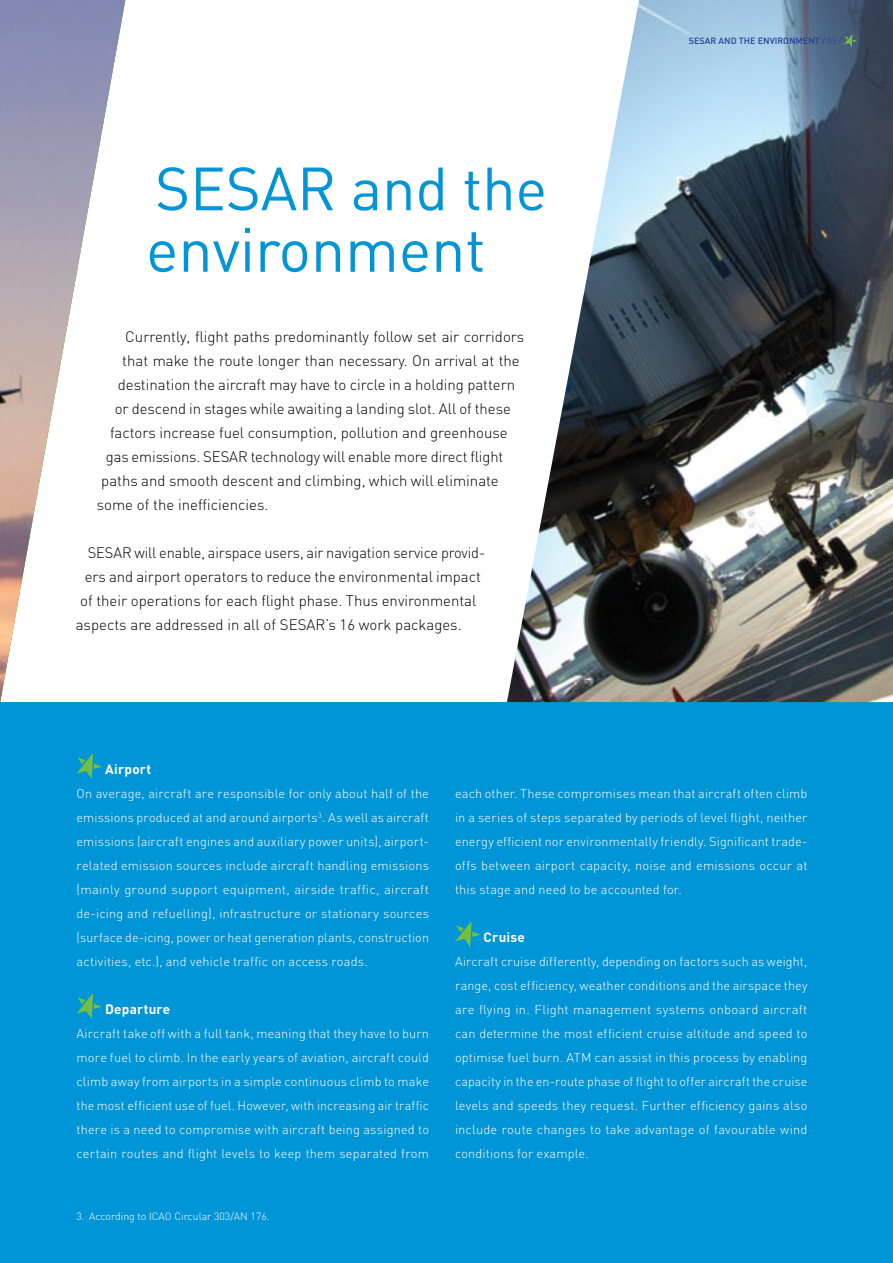
<style>
.page{position:relative;width:893px;height:1263px;background:#fff}
.page>*{position:absolute;margin:0;border:0;box-sizing:border-box;transform-origin:0 0}
.t1{font:61.5px "FFDIN";letter-spacing:-.005em;color:#0095d6}
.t2{font:60px "FFDIN";letter-spacing:-.005em;color:#0095d6}
.t3{font:300 15px "FFDIN";color:#000}
.t4{font:700 13.5px "FFDIN";letter-spacing:.015em;color:#fff}
.t5{font:300 12.75px/24px "FFDIN";letter-spacing:.015em;color:#fff;text-align:justify}
.t6{font:300 10.5px "FFDIN";color:#fff}
.t7{font:500 9px "FFDIN";color:#21409a}
.s1{font-weight:300}
</style>
<div class="page">
<div style="left:0;top:702px;width:893px;height:561px;background:#0095d6"></div>
<img style="left:0;top:0;width:125px;height:702px">
<svg style="left:77px;top:753px;width:25px;height:26px"></svg>
<svg style="left:77px;top:993px;width:25px;height:26px"></svg>
<svg style="left:455px;top:921px;width:25px;height:26px"></svg>
<img style="left:507px;top:0;width:386px;height:702px">
<svg style="left:844px;top:34px;width:13px;height:13px"></svg>
<h2 class="t2" style="left:155px;top:151px;width:394px">SESAR and the</h2>
<h1 class="t1" style="left:146px;top:211px;width:341px">environment</h1>
<p class="t3" style="left:125px;top:327px;width:400px">Currently, flight paths predominantly follow set air corridors</p>
<p class="t3" style="left:122px;top:351px;width:399px">that make the route longer than necessary. On arrival at the</p>
<p class="t3" style="left:118px;top:375px;width:399px">destination the aircraft may have to circle in a holding pattern</p>
<p class="t3" style="left:115px;top:399px;width:398px">or descend in stages while awaiting a landing slot. All of these</p>
<p class="t3" style="left:110px;top:423px;width:399px">factors increase fuel consumption, pollution and greenhouse</p>
<p class="t3" style="left:106px;top:447px;width:399px">gas emissions. SESAR technology will enable more direct flight</p>
<p class="t3" style="left:101px;top:471px;width:399px">paths and smooth descent and climbing, which will eliminate</p>
<p class="t3" style="left:97px;top:495px;width:173px">some of the inefficiencies.</p>
<p class="t3" style="left:88px;top:543px;width:399px">SESAR will enable, airspace users, air navigation service provid-</p>
<p class="t3" style="left:85px;top:567px;width:398px">ers and airport operators to reduce the environmental impact</p>
<p class="t3" style="left:80px;top:591px;width:398px">of their operations for each flight phase. Thus environmental</p>
<p class="t3" style="left:76px;top:615px;width:387px">aspects are addressed in all of SESAR’s 16 work packages.</p>
<p class="t7" style="left:689px;top:35px;width:154px">SESAR AND THE ENVIRONMENT <span class="s1">/ 05 /</span></p>
<p class="t4" style="left:105px;top:760px;width:48px">Airport</p>
<p class="t5" style="left:77px;top:781px;width:354px">On average, aircraft are responsible for only about half of the emissions produced at and around airports<sup>3</sup>. As well as aircraft emissions (aircraft engines and auxiliary power units), airport&shy;related emission sources include aircraft handling emissions (mainly ground support equipment, airside traffic, aircraft de-icing and refuelling), infrastructure or stationary sources (surface de-icing, power or heat generation plants, construction activities, etc.), and vehicle traffic on access roads.</p>
<p class="t4" style="left:105px;top:1000px;width:67px">Departure</p>
<p class="t5" style="left:77px;top:1021px;width:354px">Aircraft take off with a full tank, meaning that they have to burn more fuel to climb. In the early years of aviation, aircraft could climb away from airports in a simple continuous climb to make the most efficient use of fuel. However, with increasing air traffic there is a need to compromise with aircraft being assigned to certain routes and flight levels to keep them separated from</p>
<p class="t6" style="left:77px;top:1210px;width:195px">3. According to ICAO Circular 303/AN 176.</p>
<p class="t5" style="left:455px;top:781px;width:354px">each other. These compromises mean that aircraft often climb in a series of steps separated by periods of level flight, neither energy efficient nor environmentally friendly. Significant trade&shy;offs between airport capacity, noise and emissions occur at this stage and need to be accounted for.</p>
<p class="t4" style="left:484px;top:928px;width:43px">Cruise</p>
<p class="t5" style="left:455px;top:949px;width:354px">Aircraft cruise differently, depending on factors such as weight, range, cost efficiency, weather conditions and the airspace they are flying in. Flight management systems onboard aircraft can determine the most efficient cruise altitude and speed to optimise fuel burn. ATM can assist in this process by enabling capacity in the en-route phase of flight to offer aircraft the cruise levels and speeds they request. Further efficiency gains also include route changes to take advantage of favourable wind conditions for example.</p>
</div>
